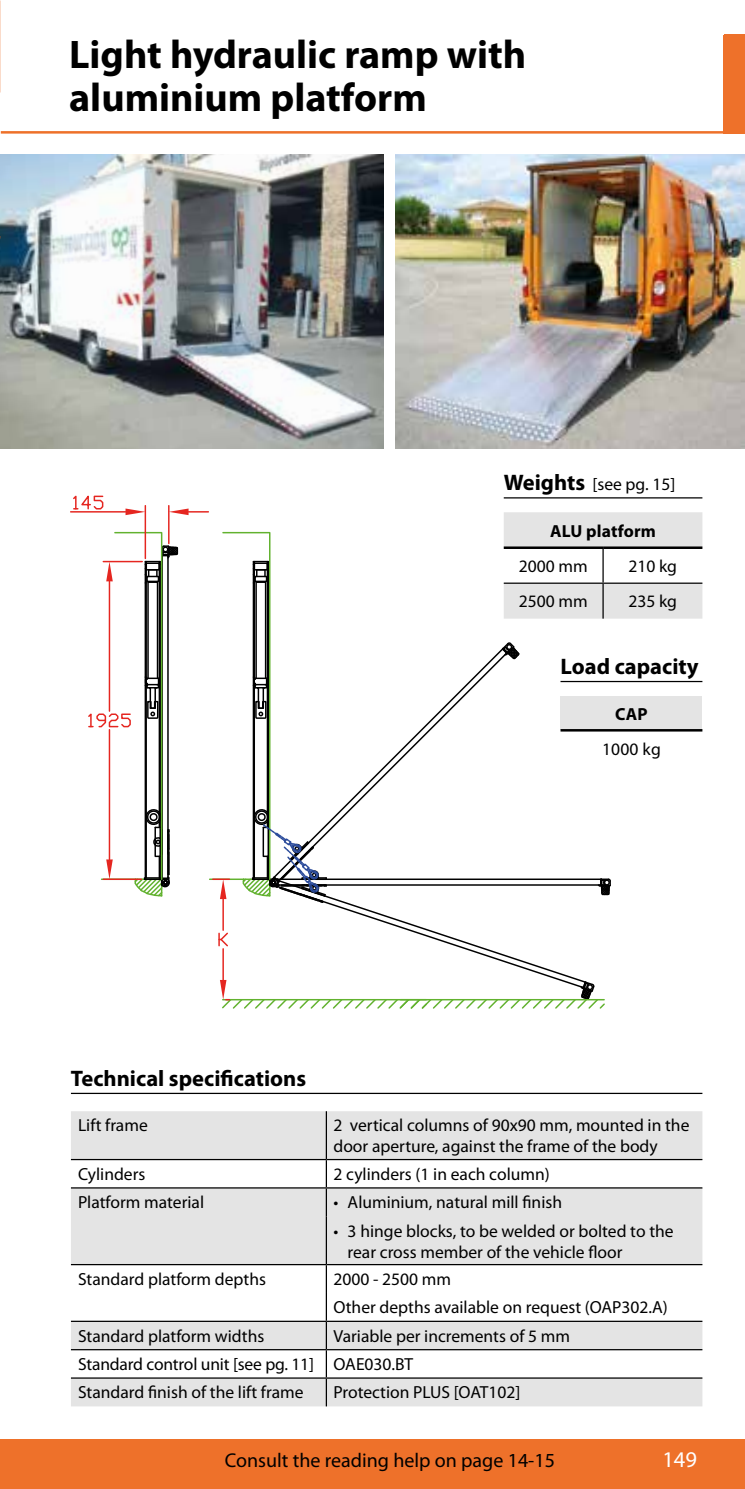
<style>
.page{position:relative;width:745px;height:1489px;background:#fff}
.page>*{position:absolute;margin:0;border:0;box-sizing:border-box;transform-origin:0 0}
.t1{font:700 40px/42.5px "Myriad Pro";color:#000}
.t2{font:700 22.5px "Myriad Pro";color:#000}
.t3{font:22.5px "Myriad Pro";color:#fff}
.t4{font:20px "Myriad Pro";color:#000}
.t5{font:17.5px/28.2px "Myriad Pro";color:#000}
.t6{font:700 17.5px "Myriad Pro";letter-spacing:.01em;color:#000}
.s1{font-weight:700;font-size:22.5px}
</style>
<div class="page">
<div style="left:0;top:1439px;width:744px;height:49px;background:#ee712a"></div>
<img style="left:0;top:155px;width:383px;height:293px">
<img style="left:395px;top:155px;width:349px;height:293px">
<hr style="left:71px;top:511px;width:54px;height:1px;background:#e52620">
<hr style="left:71px;top:1092px;width:631px;height:1px;background:#000">
<hr style="left:1px;top:131px;width:743px;height:3px;background:#ee712a">
<svg style="left:72px;top:495px;width:630px;height:514px"></svg>
<hr style="left:602px;top:549px;width:1px;height:33px;background:#000">
<hr style="left:602px;top:584px;width:1px;height:34px;background:#000">
<hr style="left:503px;top:546px;width:99px;height:3px;background:#000">
<hr style="left:602px;top:546px;width:100px;height:3px;background:#000">
<hr style="left:503px;top:582px;width:99px;height:1px;background:#000">
<hr style="left:602px;top:582px;width:100px;height:1px;background:#000">
<hr style="left:560px;top:681px;width:142px;height:1px;background:#000">
<div style="left:560px;top:696px;width:142px;height:34px;background:#e4e4e4"></div>
<div style="left:560px;top:730px;width:142px;height:35px;background:#fff"></div>
<hr style="left:560px;top:729px;width:142px;height:2px;background:#000">
<svg style="left:71px;top:1111px;width:631px;height:237px;fill:#e4e4e4"></svg>
<div style="left:71px;top:1378px;width:631px;height:28px;background:#e4e4e4"></div>
<hr style="left:325px;top:1111px;width:2px;height:47px;background:#000">
<hr style="left:71px;top:1158px;width:255px;height:2px;background:#000">
<hr style="left:326px;top:1158px;width:376px;height:2px;background:#000">
<hr style="left:325px;top:1160px;width:2px;height:27px;background:#000">
<hr style="left:71px;top:1187px;width:255px;height:1px;background:#000">
<hr style="left:326px;top:1187px;width:376px;height:1px;background:#000">
<hr style="left:325px;top:1188px;width:2px;height:28px;background:#000">
<hr style="left:325px;top:1216px;width:2px;height:47px;background:#000">
<hr style="left:71px;top:1263px;width:255px;height:2px;background:#000">
<hr style="left:326px;top:1263px;width:376px;height:2px;background:#000">
<hr style="left:325px;top:1265px;width:2px;height:27px;background:#000">
<hr style="left:325px;top:1292px;width:2px;height:28px;background:#000">
<hr style="left:71px;top:1320px;width:255px;height:1px;background:#000">
<hr style="left:326px;top:1320px;width:376px;height:1px;background:#000">
<hr style="left:325px;top:1321px;width:2px;height:27px;background:#000">
<hr style="left:71px;top:1377px;width:255px;height:1px;background:#000">
<hr style="left:326px;top:1377px;width:376px;height:1px;background:#000">
<hr style="left:71px;top:1348px;width:255px;height:2px;background:#000">
<hr style="left:326px;top:1348px;width:376px;height:2px;background:#000">
<hr style="left:325px;top:1350px;width:2px;height:27px;background:#000">
<hr style="left:325px;top:1378px;width:2px;height:28px;background:#000">
<div style="left:723px;top:35px;width:21px;height:98px;background:#ee712a"></div>
<h1 class="t1" style="left:69px;top:32px;width:458px">Light hydraulic ramp with aluminium platform</h1>
<p class="t5" style="left:503px;top:470px;width:173px"><span class="s1">Weights</span> [see pg. 15]</p>
<p class="t6" style="left:550px;top:519px;width:107px">ALU platform</p>
<p class="t5" style="left:518px;top:551px;width:70px">2000 mm</p>
<p class="t5" style="left:628px;top:551px;width:50px">210 kg</p>
<p class="t5" style="left:518px;top:587px;width:70px">2500 mm</p>
<p class="t5" style="left:628px;top:587px;width:50px">235 kg</p>
<p class="t2" style="left:71px;top:1063px;width:236px">Technical specifications</p>
<p class="t2" style="left:560px;top:651px;width:140px">Load capacity</p>
<p class="t6" style="left:614px;top:702px;width:34px">CAP</p>
<p class="t5" style="left:601px;top:734px;width:60px">1000 kg</p>
<p class="t5" style="left:78px;top:1111px;width:71px">Lift frame</p>
<p class="t5" style="left:333px;top:1114px;width:357px;line-height:21px">2 vertical columns of 90x90 mm, mounted in the door aperture, against the frame of the body</p>
<p class="t5" style="left:78px;top:1159px;width:69px">Cylinders</p>
<p class="t5" style="left:333px;top:1159px;width:218px">2 cylinders (1 in each column)</p>
<p class="t5" style="left:78px;top:1187px;width:127px">Platform material</p>
<p class="t5" style="left:333px;top:1187px;width:230px">• Aluminium, natural mill finish</p>
<p class="t5" style="left:347px;top:1219px;width:327px;line-height:21px;text-indent:-14px">• 3 hinge blocks, to be welded or bolted to the rear cross member of the vehicle floor</p>
<p class="t5" style="left:78px;top:1264px;width:189px">Standard platform depths</p>
<p class="t5" style="left:333px;top:1264px;width:335px">2000 - 2500 mm<br>Other depths available on request (OAP302.A)</p>
<p class="t5" style="left:78px;top:1321px;width:188px">Standard platform widths</p>
<p class="t5" style="left:78px;top:1321px;width:493px;text-indent:255px">Variable per increments of 5 mm<br>Standard control unit [see pg. 11] OAE030.BT<br>Standard finish of the lift frame</p>
<p class="t5" style="left:333px;top:1377px;width:188px">Protection PLUS [OAT102]</p>
<p class="t4" style="left:224px;top:1447px;width:331px">Consult the reading help on page 14-15</p>
<p class="t3" style="left:662px;top:1445px;width:36px">149</p>
</div>
